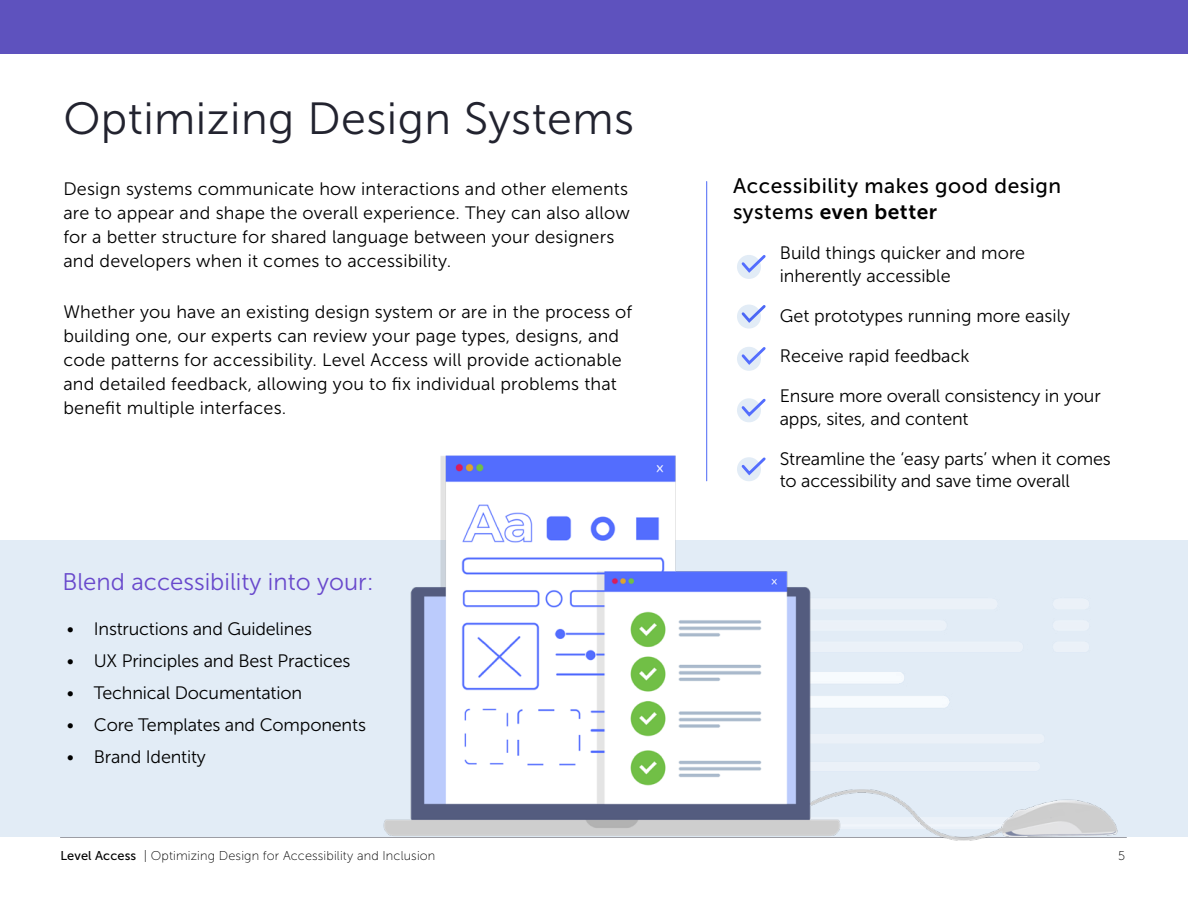
<style>
.page{position:relative;width:1188px;height:918px;background:#fff}
.page>*{position:absolute;margin:0;border:0;box-sizing:border-box;transform-origin:0 0}
.t1{font:45px "Museo Sans 300";letter-spacing:.01em;color:#22232f}
.t2{font:24px "Museo Sans 300";color:#6848cc}
.t3{font:21px "Museo Sans 500";letter-spacing:.025em;color:#000}
.t4{font:21px "Museo Sans 700";letter-spacing:.025em;color:#000}
.t5{font:18px/24px "Museo Sans 300";letter-spacing:.01em;color:#000}
.t6{font:18px/22.5px "Museo Sans 300";letter-spacing:-.01em;color:#000}
.t7{font:12.75px "Museo Sans 100";letter-spacing:.01em;color:#000}
.s1{font-family:"Museo Sans 500"}
</style>
<div class="page">
<hr style="left:60px;top:837px;width:1066px;height:1px;background:#3a3d4b">
<div style="left:0;top:540px;width:1188px;height:296px;background:#e2ecf6"></div>
<div style="left:0;top:0;width:1188px;height:54px;background:#5e52be"></div>
<div style="left:737px;top:255px;width:24px;height:24px;background:#e2ecf6;border-radius:50%"></div>
<div style="left:737px;top:305px;width:24px;height:24px;background:#e2ecf6;border-radius:50%"></div>
<div style="left:737px;top:347px;width:24px;height:24px;background:#e2ecf6;border-radius:50%"></div>
<div style="left:737px;top:398px;width:24px;height:24px;background:#e2ecf6;border-radius:50%"></div>
<svg style="left:739px;top:255px;width:27px;height:18px"></svg>
<svg style="left:739px;top:304px;width:27px;height:19px"></svg>
<svg style="left:739px;top:347px;width:27px;height:18px"></svg>
<svg style="left:739px;top:398px;width:27px;height:21px"></svg>
<img style="left:368px;top:450px;width:763px;height:390px">
<hr style="left:706px;top:182px;width:1px;height:299px;background:#4b67f5">
<h1 class="t1" style="left:63px;top:94px;width:572px">Optimizing Design Systems</h1>
<p class="t5" style="left:63px;top:177px;width:568px">Design systems communicate how interactions and other elements are to appear and shape the overall experience. They can also allow for a better structure for shared language between your designers and developers when it comes to accessibility.</p>
<p class="t5" style="left:63px;top:300px;width:570px">Whether you have an existing design system or are in the process of building one, our experts can review your page types, designs, and code patterns for accessibility. Level Access will provide actionable and detailed feedback, allowing you to fix individual problems that benefit multiple interfaces.</p>
<h2 class="t2" style="left:62px;top:569px;width:313px">Blend accessibility into your:</h2>
<p class="t6" style="left:67px;top:618px;width:247px">• Instructions and Guidelines</p>
<p class="t6" style="left:67px;top:650px;width:285px">• UX Principles and Best Practices</p>
<p class="t6" style="left:67px;top:682px;width:237px">• Technical Documentation</p>
<p class="t6" style="left:67px;top:714px;width:301px">• Core Templates and Components</p>
<p class="t6" style="left:67px;top:746px;width:141px">• Brand Identity</p>
<p class="t3" style="left:733px;top:175px;width:330px">Accessibility makes good design</p>
<p class="t4" style="left:733px;top:200px;width:206px"><span class="s1">systems</span> even better</p>
<p class="t5" style="left:780px;top:242px;width:247px;line-height:22.5px">Build things quicker and more inherently accessible</p>
<p class="t5" style="left:780px;top:304px;width:292px">Get prototypes running more easily</p>
<p class="t5" style="left:780px;top:344px;width:191px">Receive rapid feedback</p>
<p class="t6" style="left:780px;top:385px;width:323px">Ensure more overall consistency in your apps, sites, and content</p>
<p class="t6" style="left:780px;top:447px;width:333px">Streamline the ‘easy parts’ when it comes to accessibility and save time overall</p>
<p class="t7" style="left:60px;top:849px;width:377px"><span class="s1">Level Access</span> | Optimizing Design for Accessibility and Inclusion</p>
<p class="t7" style="left:1118px;top:849px;width:9px">5</p>
</div>
